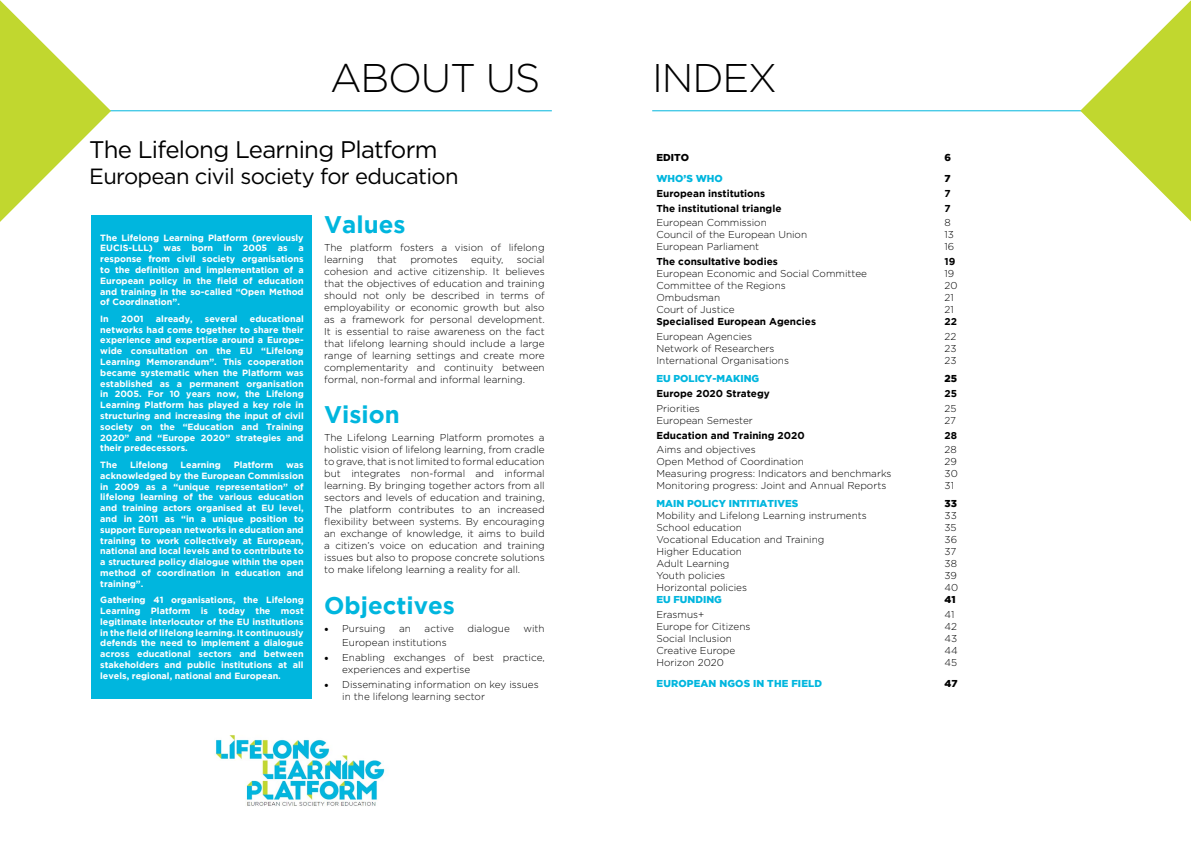
<style>
.page{position:relative;width:1191px;height:842px;background:#fff}
.page>*{position:absolute;margin:0;border:0;box-sizing:border-box;transform-origin:0 0}
.t1{font:300 40px "Gotham HTF";letter-spacing:-.03em;color:#000}
.t2{font:24px "Gotham HTF";letter-spacing:-.03em;color:#000}
.t3{font:700 24px "Gotham";color:#00b6de}
.t4{font:22px "Gotham HTF";letter-spacing:-.03em;color:#000}
.t5{font:300 10px/12px "Gotham";color:#000}
.t6{font:700 10px "Gotham";color:#000}
.t7{font:900 10px "Gotham";color:#00b6de}
.t8{font:900 10px "Gotham";color:#000}
.t9{font:700 9px/10.8px "Gotham";color:#fff;text-align:justify}
.s1{font-family:"Minion Pro";font-weight:400;font-size:12px}
</style>
<div class="page">
<div style="left:91px;top:215px;width:220px;height:484px;background:#00b6de"></div>
<hr style="left:63px;top:111px;width:489px;height:1px;background:#00b6de">
<hr style="left:652px;top:111px;width:489px;height:1px;background:#00b6de">
<img style="left:216px;top:735px;width:169px;height:71px">
<svg style="left:1080px;top:0;width:111px;height:221px"></svg>
<svg style="left:0;top:0;width:111px;height:222px"></svg>
<h1 class="t1" style="left:330px;top:56px;width:212px">ABOUT US</h1>
<h2 class="t2" style="left:89px;top:136px;width:350px">The Lifelong Learning Platform</h2>
<h3 class="t4" style="left:89px;top:164px;width:371px">European civil society for education</h3>
<p class="t9" style="left:100px;top:232px;width:205px">The Lifelong Learning Platform (previously EUCIS-LLL) was born in 2005 as a response from civil society organisations to the definition and implementation of a European policy in the field of education and training in the so-called “Open Method of Coordination”.</p>
<p class="t9" style="left:100px;top:313px;width:10px">In</p>
<p class="t9" style="left:121px;top:313px;width:24px">2001</p>
<p class="t9" style="left:156px;top:313px;width:38px">already,</p>
<p class="t9" style="left:205px;top:313px;width:34px">several</p>
<p class="t9" style="left:100px;top:313px;width:205px;text-indent:150px">educational networks had come together to share their experience and expertise around a Europe&shy;wide consultation on the EU “Lifelong Learning Memorandum”. This cooperation became systematic when the Platform was established as a permanent organisation in 2005. For 10 years now, the Lifelong Learning Platform has played a key role in structuring and increasing the input of civil society on the “Education and Training 2020” and “Europe 2020” strategies and their predecessors.</p>
<p class="t9" style="left:100px;top:459px;width:18px">The</p>
<p class="t9" style="left:130px;top:459px;width:39px">Lifelong</p>
<p class="t9" style="left:181px;top:459px;width:42px">Learning</p>
<p class="t9" style="left:234px;top:459px;width:41px">Platform</p>
<p class="t9" style="left:100px;top:459px;width:205px;text-indent:186px">was acknowledged by the European Commission in 2009 as a “unique representation” of lifelong learning of the various education and training actors organised at EU level, and in 2011 as “in a unique position to support European networks in education and training to work collectively at European, national and local levels and to contribute to a structured policy dialogue within the open method of coordination in education and training”.</p>
<p class="t9" style="left:100px;top:594px;width:205px">Gathering 41 organisations, the Lifelong Learning Platform is today the most legitimate interlocutor of the EU institutions in the field of lifelong learning. It continuously defends the need to implement a dialogue across educational sectors and between stakeholders and public institutions at all levels, regional, national and European.</p>
<h2 class="t3" style="left:324px;top:210px;width:83px">Values</h2>
<p class="t5" style="left:324px;top:241px;width:222px">The platform fosters a vision of lifelong learning</p>
<p class="t5" style="left:324px;top:253px;width:222px;text-align:justify;text-indent:193px">social cohesion and active citizenship. It believes that the objectives of education and training should not only be described in terms of employability or economic growth but also as a framework for personal development.<br>It is essential to raise awareness on the fact that lifelong learning should include a large range of learning settings and create more complementarity and continuity between formal, non-formal and informal learning.</p>
<h2 class="t3" style="left:324px;top:401px;width:77px">Vision</h2>
<p class="t5" style="left:324px;top:431px;width:222px;text-align:justify">The Lifelong Learning Platform promotes a holistic vision of lifelong learning, from cradle to grave, that is not limited to formal education but integrates non-formal and informal learning. By bringing together actors from all sectors and levels of education and training, The platform contributes to an increased flexibility between systems. By encouraging an exchange of knowledge, it aims to build a citizen’s voice on education and training issues but also to propose concrete solutions to make lifelong learning a reality for all.</p>
<h2 class="t3" style="left:324px;top:591px;width:132px">Objectives</h2>
<p class="t5" style="left:324px;top:622px;width:63px"><span class="s1">•</span> Pursuing</p>
<p class="t5" style="left:399px;top:622px;width:13px">an</p>
<p class="t5" style="left:424px;top:622px;width:31px">active</p>
<p class="t5" style="left:467px;top:622px;width:44px">dialogue</p>
<p class="t5" style="left:523px;top:622px;width:23px">with</p>
<p class="t5" style="left:342px;top:636px;width:106px">European institutions</p>
<p class="t5" style="left:342px;top:651px;width:204px;text-indent:-18px"><span class="s1">•</span> Enabling exchanges of best practice, experiences and expertise</p>
<p class="t5" style="left:342px;top:678px;width:198px;text-indent:-18px"><span class="s1">•</span> Disseminating information on key issues in the lifelong learning sector</p>
<p class="t5" style="left:377px;top:253px;width:21px">that</p>
<p class="t5" style="left:410px;top:253px;width:49px">promotes</p>
<p class="t5" style="left:471px;top:253px;width:34px">equity,</p>
<h1 class="t1" style="left:652px;top:56px;width:126px">INDEX</h1>
<p class="t8" style="left:656px;top:152px;width:34px">EDITO</p>
<p class="t8" style="left:944px;top:152px;width:8px">6</p>
<p class="t7" style="left:656px;top:173px;width:68px">WHO’S WHO</p>
<p class="t8" style="left:944px;top:173px;width:8px">7</p>
<p class="t6" style="left:656px;top:187px;width:110px">European institutions</p>
<p class="t6" style="left:944px;top:187px;width:8px">7</p>
<p class="t6" style="left:656px;top:202px;width:127px">The institutional triangle</p>
<p class="t6" style="left:944px;top:202px;width:8px">7</p>
<p class="t5" style="left:656px;top:217px;width:112px">European Commission</p>
<p class="t5" style="left:944px;top:217px;width:8px">8</p>
<p class="t5" style="left:656px;top:229px;width:152px">Council of the European Union</p>
<p class="t5" style="left:944px;top:229px;width:11px">13</p>
<p class="t5" style="left:656px;top:241px;width:104px">European Parliament</p>
<p class="t5" style="left:944px;top:241px;width:11px">16</p>
<p class="t6" style="left:656px;top:256px;width:123px">The consultative bodies</p>
<p class="t6" style="left:944px;top:256px;width:12px">19</p>
<p class="t5" style="left:656px;top:267px;width:212px">European Economic and Social Committee</p>
<p class="t5" style="left:944px;top:267px;width:11px">19</p>
<p class="t5" style="left:656px;top:279px;width:131px">Committee of the Regions</p>
<p class="t5" style="left:944px;top:279px;width:15px">20</p>
<p class="t5" style="left:656px;top:291px;width:65px">Ombudsman</p>
<p class="t5" style="left:944px;top:291px;width:11px">21</p>
<p class="t5" style="left:656px;top:303px;width:80px">Court of Justice</p>
<p class="t5" style="left:944px;top:303px;width:11px">21</p>
<p class="t6" style="left:656px;top:316px;width:161px">Specialised European Agencies</p>
<p class="t6" style="left:944px;top:316px;width:14px">22</p>
<p class="t5" style="left:656px;top:330px;width:97px">European Agencies</p>
<p class="t5" style="left:944px;top:330px;width:13px">22</p>
<p class="t5" style="left:656px;top:342px;width:120px">Network of Researchers</p>
<p class="t5" style="left:944px;top:342px;width:14px">23</p>
<p class="t5" style="left:656px;top:354px;width:134px">International Organisations</p>
<p class="t5" style="left:944px;top:354px;width:14px">23</p>
<p class="t7" style="left:656px;top:373px;width:104px">EU POLICY-MAKING</p>
<p class="t8" style="left:944px;top:373px;width:14px">25</p>
<p class="t6" style="left:656px;top:388px;width:115px">Europe 2020 Strategy</p>
<p class="t6" style="left:944px;top:388px;width:14px">25</p>
<p class="t5" style="left:656px;top:402px;width:45px">Priorities</p>
<p class="t5" style="left:944px;top:402px;width:13px">25</p>
<p class="t5" style="left:656px;top:414px;width:98px">European Semester</p>
<p class="t5" style="left:944px;top:414px;width:13px">27</p>
<p class="t6" style="left:656px;top:429px;width:150px">Education and Training 2020</p>
<p class="t6" style="left:944px;top:429px;width:14px">28</p>
<p class="t5" style="left:656px;top:444px;width:101px">Aims and objectives</p>
<p class="t5" style="left:944px;top:444px;width:14px">28</p>
<p class="t5" style="left:656px;top:456px;width:149px">Open Method of Coordination</p>
<p class="t5" style="left:944px;top:456px;width:14px">29</p>
<p class="t5" style="left:656px;top:468px;width:237px">Measuring progress: Indicators and benchmarks</p>
<p class="t5" style="left:944px;top:468px;width:15px">30</p>
<p class="t5" style="left:656px;top:480px;width:231px">Monitoring progress: Joint and Annual Reports</p>
<p class="t5" style="left:944px;top:480px;width:11px">31</p>
<p class="t7" style="left:656px;top:498px;width:143px">MAIN POLICY INTITIATIVES</p>
<p class="t8" style="left:944px;top:498px;width:14px">33</p>
<p class="t5" style="left:656px;top:510px;width:212px">Mobility and Lifelong Learning instruments</p>
<p class="t5" style="left:944px;top:510px;width:14px">33</p>
<p class="t5" style="left:656px;top:522px;width:87px">School education</p>
<p class="t5" style="left:944px;top:522px;width:14px">35</p>
<p class="t5" style="left:656px;top:534px;width:169px">Vocational Education and Training</p>
<p class="t5" style="left:944px;top:534px;width:14px">36</p>
<p class="t5" style="left:656px;top:546px;width:87px">Higher Education</p>
<p class="t5" style="left:944px;top:546px;width:13px">37</p>
<p class="t5" style="left:656px;top:558px;width:74px">Adult Learning</p>
<p class="t5" style="left:944px;top:558px;width:14px">38</p>
<p class="t5" style="left:656px;top:570px;width:70px">Youth policies</p>
<p class="t5" style="left:944px;top:570px;width:14px">39</p>
<p class="t5" style="left:656px;top:582px;width:92px">Horizontal policies</p>
<p class="t5" style="left:944px;top:582px;width:15px">40</p>
<p class="t7" style="left:656px;top:594px;width:67px">EU FUNDING</p>
<p class="t8" style="left:944px;top:594px;width:13px">41</p>
<p class="t5" style="left:656px;top:608px;width:49px">Erasmus+</p>
<p class="t5" style="left:944px;top:608px;width:11px">41</p>
<p class="t5" style="left:656px;top:620px;width:96px">Europe for Citizens</p>
<p class="t5" style="left:944px;top:620px;width:14px">42</p>
<p class="t5" style="left:656px;top:632px;width:77px">Social Inclusion</p>
<p class="t5" style="left:944px;top:632px;width:14px">43</p>
<p class="t5" style="left:656px;top:644px;width:80px">Creative Europe</p>
<p class="t5" style="left:944px;top:644px;width:15px">44</p>
<p class="t5" style="left:656px;top:656px;width:69px">Horizon 2020</p>
<p class="t5" style="left:944px;top:656px;width:14px">45</p>
<p class="t7" style="left:656px;top:677px;width:31px">EUROPEAN</p>
<p class="t7" style="left:719px;top:677px;width:56px">NGOS IN THE</p>
<p class="t7" style="left:791px;top:677px;width:7px">FIELD</p>
<p class="t8" style="left:944px;top:677px;width:15px">47</p>
</div>
